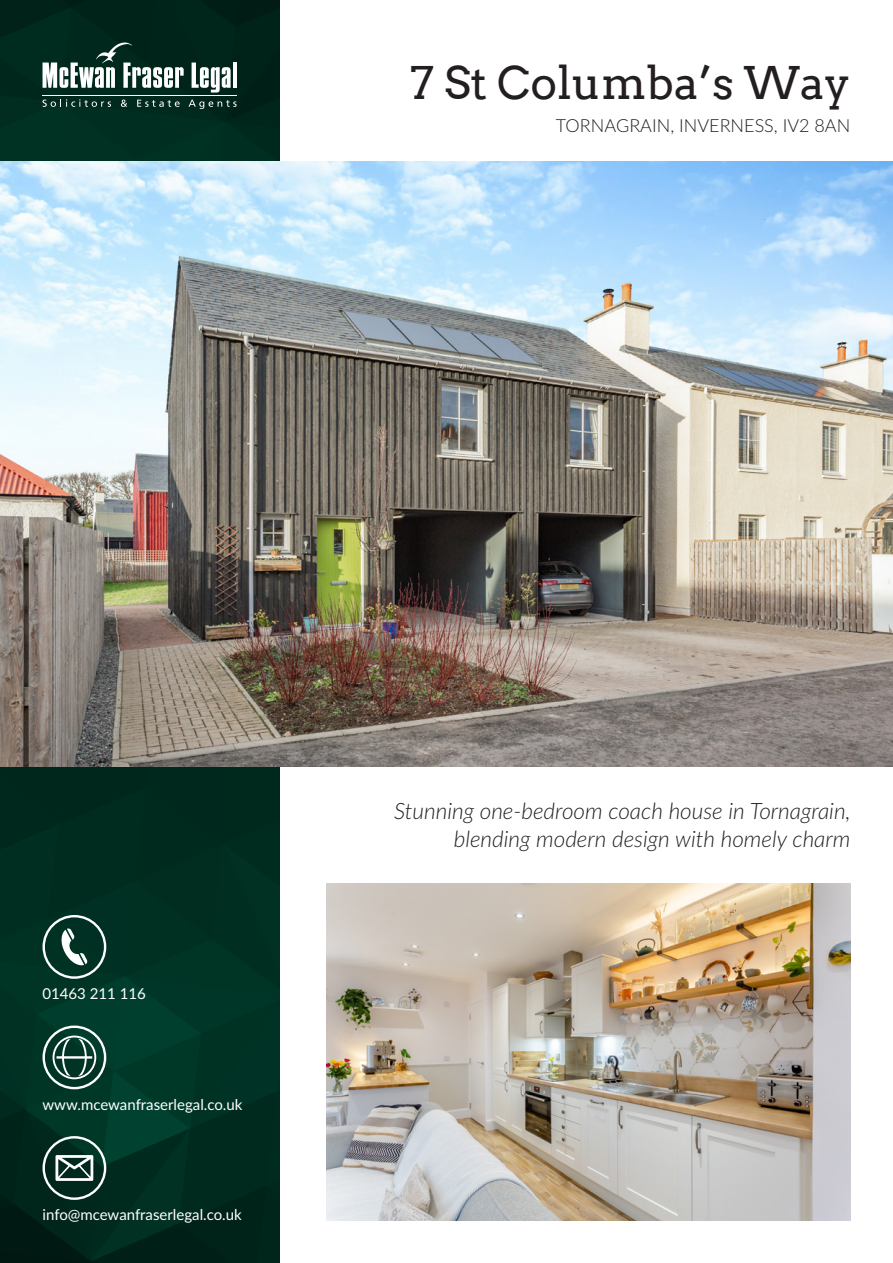
<style>
.page{position:relative;width:893px;height:1263px;background:#fff}
.page>*{position:absolute;margin:0;border:0;box-sizing:border-box;transform-origin:0 0}
.t1{font:45px "Arvo";color:#231f20}
.t2{font:italic 300 22.5px/27px "Lato";color:#231f20;text-align:right}
.t3{font:300 18px "Lato";color:#231f20}
.t4{font:15px "Lato";color:#fff}
</style>
<div class="page">
<img style="left:0;top:0;width:279px;height:1263px">
<img style="left:0;top:162px;width:893px;height:605px">
<svg style="left:43px;top:43px;width:141px;height:45px"></svg>
<svg style="left:192px;top:63px;width:39px;height:30px"></svg>
<hr style="left:233px;top:63px;width:4px;height:25px;background:#fff">
<hr style="left:43px;top:95px;width:194px;height:1px;background:#fff">
<svg style="left:43px;top:99px;width:68px;height:8px"></svg>
<svg style="left:121px;top:100px;width:6px;height:7px"></svg>
<svg style="left:137px;top:100px;width:43px;height:7px"></svg>
<svg style="left:189px;top:100px;width:48px;height:9px"></svg>
<img style="left:326px;top:883px;width:524px;height:337px">
<svg style="left:43px;top:915px;width:63px;height:64px"></svg>
<svg style="left:43px;top:1025px;width:63px;height:64px"></svg>
<svg style="left:43px;top:1136px;width:63px;height:64px"></svg>
<h1 class="t1" style="left:410px;top:55px;width:441px">7 St Columba’s Way</h1>
<p class="t3" style="left:556px;top:113px;width:296px">TORNAGRAIN, INVERNESS, IV2 8AN</p>
<p class="t4" style="left:43px;top:983px;width:105px">01463 211 116</p>
<p class="t4" style="left:43px;top:1094px;width:201px">www.mcewanfraserlegal.co.uk</p>
<p class="t4" style="left:43px;top:1204px;width:201px">info@mcewanfraserlegal.co.uk</p>
<p class="t2" style="left:394px;top:797px;width:458px">Stunning one-bedroom coach house in Tornagrain, blending modern design with homely charm</p>
</div>
